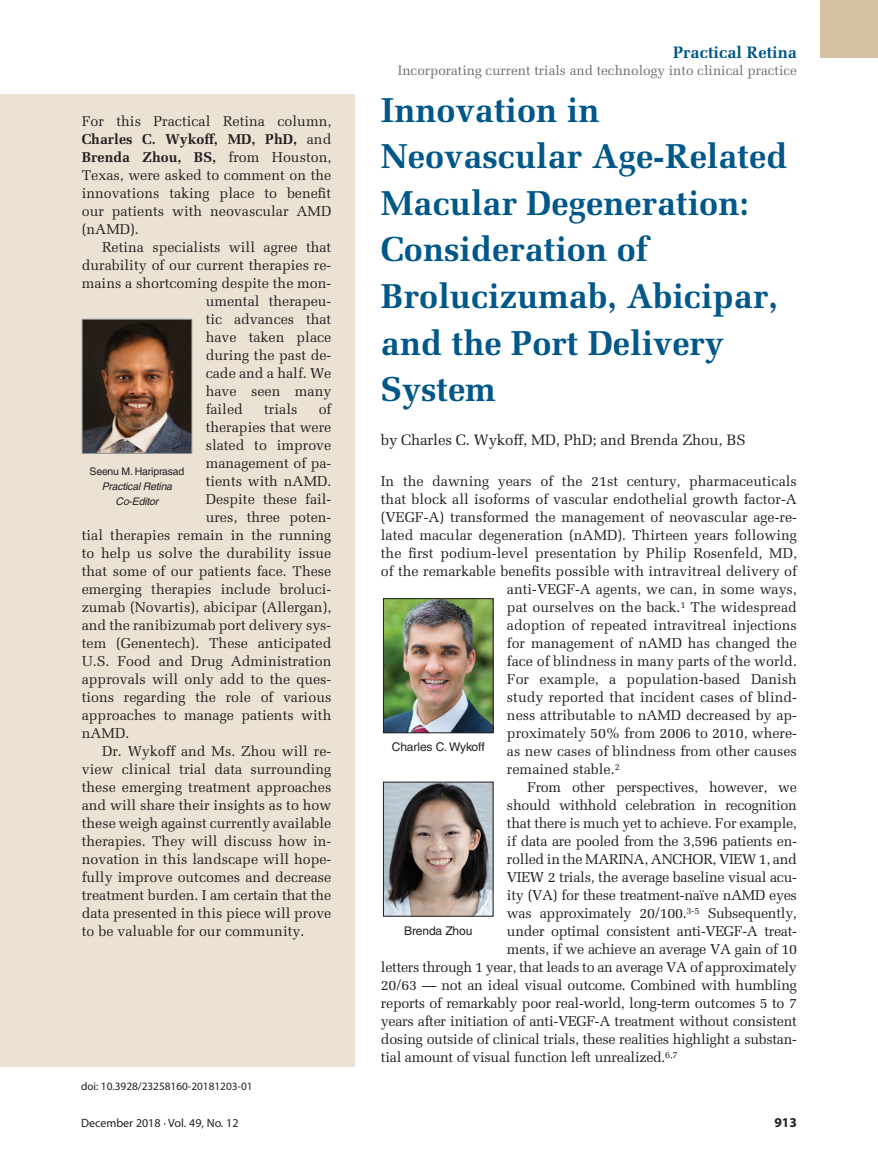
<style>
.page{position:relative;width:878px;height:1175px;background:#fff}
.page>*{position:absolute;margin:0;border:0;box-sizing:border-box;transform-origin:0 0}
.t1{font:700 34.5px/46.5px "Melior";color:#005789}
.t2{font:700 16.5px "Melior";color:#005789}
.author{font:15px "Melior";letter-spacing:-.01em;color:#231f20}
.Body_text{font:14.25px/18px "Melior";color:#231f20;text-align:justify}
.Body_text1{font:14.25px/18px "Melior";color:#231f20;text-align:justify}
.Body_text-2{font:14.25px "Melior";letter-spacing:-.02em;color:#231f20}
.t3{font:13.5px "Melior";color:#6c6d70}
.runningFoot2{font:700 13.5px "Myriad Pro";color:#231f20}
.runningFoot2-2{font:12px "Myriad Pro";color:#231f20}
.mug1{font:12px "Helvetica";letter-spacing:-.01em;color:#231f20}
.author_info2{font:11.25px "Myriad Pro";color:#231f20}
.mug1-2{font:italic 10.5px/15px "Helvetica";letter-spacing:-.02em;color:#231f20;text-align:center}
.s1{font-weight:700}
.s2{font-style:normal}
</style>
<div class="page">
<div style="left:819px;top:0;width:59px;height:58px;background:#d4c1a3"></div>
<div style="left:0;top:94px;width:355px;height:972px;background:#ebe2d3"></div>
<img style="left:385px;top:600px;width:106px;height:131px">
<div style="left:383px;top:598px;width:110px;height:135px;border:1px solid #231f20"></div>
<img style="left:385px;top:783px;width:106px;height:131px">
<img style="left:84px;top:321px;width:106px;height:131px">
<div style="left:82px;top:319px;width:110px;height:135px;border:1px solid #939598"></div>
<p class="Body_text1" style="left:82px;top:112px;width:251px">For this Practical Retina column, <span class="s1">Charles C. Wykoff, MD, PhD,</span> and <span class="s1">Brenda Zhou, BS,</span> from Houston, Texas, were asked to comment on the innovations taking place to benefit our patients with neovascular AMD (nAMD).</p>
<p class="Body_text" style="left:102px;top:238px;width:231px">Retina specialists will agree that</p>
<p class="Body_text" style="left:82px;top:256px;width:251px">durability of our current therapies re-</p>
<p class="Body_text" style="left:82px;top:274px;width:251px">mains a shortcoming despite the mon-</p>
<p class="Body_text" style="left:206px;top:292px;width:127px">umental therapeu-</p>
<p class="Body_text" style="left:206px;top:310px;width:127px">tic advances that</p>
<p class="Body_text" style="left:206px;top:328px;width:127px">have taken place</p>
<p class="Body_text" style="left:206px;top:346px;width:127px">during the past de-</p>
<p class="Body_text" style="left:206px;top:364px;width:127px">cade and a half. We</p>
<p class="Body_text" style="left:206px;top:382px;width:127px">have seen many</p>
<p class="Body_text" style="left:206px;top:400px;width:39px">failed</p>
<p class="Body_text" style="left:264px;top:400px;width:35px">trials</p>
<p class="Body_text" style="left:319px;top:400px;width:14px">of</p>
<p class="Body_text" style="left:206px;top:418px;width:127px">therapies that were</p>
<p class="Body_text" style="left:206px;top:436px;width:127px">slated to improve</p>
<p class="Body_text" style="left:206px;top:454px;width:127px">management of pa-</p>
<p class="Body_text" style="left:206px;top:472px;width:127px">tients with nAMD.</p>
<p class="Body_text" style="left:206px;top:490px;width:127px">Despite these fail-</p>
<p class="Body_text" style="left:206px;top:508px;width:127px">ures, three poten-</p>
<p class="Body_text" style="left:82px;top:526px;width:251px">tial therapies remain in the running</p>
<p class="Body_text" style="left:82px;top:544px;width:251px">to help us solve the durability issue</p>
<p class="Body_text" style="left:82px;top:562px;width:251px">that some of our patients face. These</p>
<p class="Body_text" style="left:82px;top:580px;width:251px">emerging therapies include broluci-</p>
<p class="Body_text" style="left:82px;top:598px;width:251px">zumab (Novartis), abicipar (Allergan),</p>
<p class="Body_text" style="left:82px;top:616px;width:251px">and the ranibizumab port delivery sys-</p>
<p class="Body_text" style="left:82px;top:634px;width:251px">tem (Genentech). These anticipated</p>
<p class="Body_text" style="left:82px;top:652px;width:251px">U.S. Food and Drug Administration</p>
<p class="Body_text" style="left:82px;top:670px;width:251px">approvals will only add to the ques-</p>
<p class="Body_text" style="left:82px;top:688px;width:251px">tions regarding the role of various</p>
<p class="Body_text" style="left:82px;top:706px;width:251px">approaches to manage patients with</p>
<p class="Body_text" style="left:82px;top:724px;width:49px">nAMD.</p>
<p class="Body_text" style="left:82px;top:742px;width:251px;text-indent:20px">Dr. Wykoff and Ms. Zhou will re&shy;view clinical trial data surrounding these emerging treatment approaches and will share their insights as to how these weigh against currently available therapies. They will discuss how in&shy;novation in this landscape will hope&shy;fully improve outcomes and decrease treatment burden. I am certain that the data presented in this piece will prove to be valuable for our community.</p>
<p class="mug1-2" style="left:90px;top:464px;width:96px"><span class="s2">Seenu M. Hariprasad<br></span>Practical Retina<br>Co-Editor</p>
<p class="author_info2" style="left:81px;top:1079px;width:173px">doi: 10.3928/23258160-20181203-01</p>
<p class="t2" style="left:673px;top:42px;width:125px">Practical Retina</p>
<p class="t3" style="left:398px;top:62px;width:400px">Incorporating current trials and technology into clinical practice</p>
<p class="t1" style="left:381px;top:86px;width:408px">Innovation in<br>Neovascular Age-Related<br>Macular Degeneration:<br>Consideration of<br>Brolucizumab, Abicipar, and the Port Delivery<br>System</p>
<p class="author" style="left:381px;top:431px;width:366px">by Charles C. Wykoff, MD, PhD; and Brenda Zhou, BS</p>
<p class="Body_text1" style="left:381px;top:472px;width:417px">In the dawning years of the 21st century, pharmaceuticals</p>
<p class="Body_text1" style="left:381px;top:490px;width:417px">that block all isoforms of vascular endothelial growth factor-A</p>
<p class="Body_text1" style="left:381px;top:508px;width:417px">(VEGF-A) transformed the management of neovascular age-re-</p>
<p class="Body_text1" style="left:381px;top:526px;width:417px">lated macular degeneration (nAMD). Thirteen years following</p>
<p class="Body_text1" style="left:381px;top:544px;width:417px">the first podium-level presentation by Philip Rosenfeld, MD,</p>
<p class="Body_text1" style="left:381px;top:562px;width:417px">of the remarkable benefits possible with intravitreal delivery of</p>
<p class="Body_text1" style="left:507px;top:580px;width:291px">anti-VEGF-A agents, we can, in some ways,</p>
<p class="Body_text1" style="left:507px;top:598px;width:291px">pat ourselves on the back.<sup>1</sup> The widespread</p>
<p class="Body_text1" style="left:507px;top:616px;width:291px">adoption of repeated intravitreal injections</p>
<p class="Body_text1" style="left:507px;top:634px;width:291px">for management of nAMD has changed the</p>
<p class="Body_text1" style="left:507px;top:652px;width:291px">face of blindness in many parts of the world.</p>
<p class="Body_text1" style="left:507px;top:670px;width:291px">For example, a population-based Danish</p>
<p class="Body_text1" style="left:507px;top:688px;width:291px">study reported that incident cases of blind-</p>
<p class="Body_text1" style="left:507px;top:706px;width:291px">ness attributable to nAMD decreased by ap-</p>
<p class="Body_text1" style="left:507px;top:724px;width:291px">proximately 50% from 2006 to 2010, where-</p>
<p class="Body_text1" style="left:507px;top:742px;width:291px">as new cases of blindness from other causes</p>
<p class="Body_text1" style="left:507px;top:760px;width:114px">remained stable.<sup>2</sup></p>
<p class="Body_text-2" style="left:527px;top:778px;width:271px">From other perspectives, however, we</p>
<p class="Body_text-2" style="left:507px;top:796px;width:291px">should withhold celebration in recognition</p>
<p class="Body_text-2" style="left:507px;top:814px;width:291px">that there is much yet to achieve. For example,</p>
<p class="Body_text-2" style="left:507px;top:832px;width:291px">if data are pooled from the 3,596 patients en-</p>
<p class="Body_text-2" style="left:507px;top:850px;width:291px">rolled in the MARINA, ANCHOR, VIEW 1, and</p>
<p class="Body_text-2" style="left:507px;top:868px;width:291px">VIEW 2 trials, the average baseline visual acu-</p>
<p class="Body_text-2" style="left:507px;top:886px;width:291px">ity (VA) for these treatment-naïve nAMD eyes</p>
<p class="Body_text-2" style="left:507px;top:904px;width:291px">was approximately 20/100.<sup>3-5</sup> Subsequently,</p>
<p class="Body_text-2" style="left:507px;top:922px;width:291px">under optimal consistent anti-VEGF-A treat-</p>
<p class="Body_text-2" style="left:507px;top:940px;width:291px">ments, if we achieve an average VA gain of 10</p>
<p class="Body_text-2" style="left:381px;top:958px;width:417px">letters through 1 year, that leads to an average VA of approximately</p>
<p class="Body_text-2" style="left:381px;top:976px;width:417px">20/63 — not an ideal visual outcome. Combined with humbling</p>
<p class="Body_text-2" style="left:381px;top:994px;width:417px">reports of remarkably poor real-world, long-term outcomes 5 to 7</p>
<p class="Body_text-2" style="left:381px;top:1012px;width:417px">years after initiation of anti-VEGF-A treatment without consistent</p>
<p class="Body_text-2" style="left:381px;top:1030px;width:417px">dosing outside of clinical trials, these realities highlight a substan-</p>
<p class="Body_text-2" style="left:381px;top:1048px;width:298px">tial amount of visual function left unrealized.<sup>6,7</sup></p>
<p class="mug1" style="left:392px;top:740px;width:94px">Charles C. Wykoff</p>
<p class="mug1" style="left:404px;top:923px;width:70px">Brenda Zhou</p>
<p class="runningFoot2-2" style="left:81px;top:1115px;width:159px">December 2018 · Vol. 49, No. 12</p>
<p class="runningFoot2" style="left:774px;top:1113px;width:24px">913</p>
</div>
